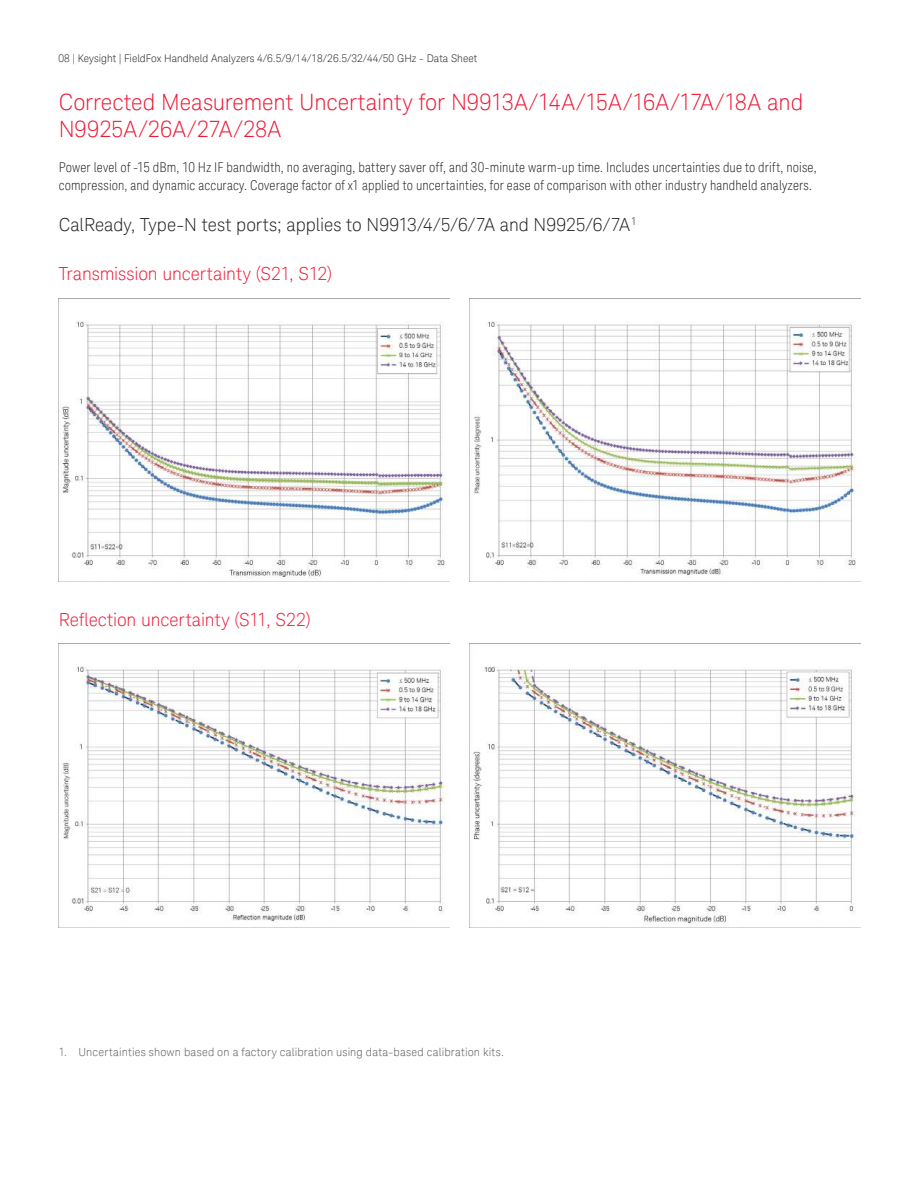
<style>
.page{position:relative;width:918px;height:1188px;background:#fff}
.page>*{position:absolute;margin:0;border:0;box-sizing:border-box;transform-origin:0 0}
.t1{font:300 22.5px/27px "Keysight Sans";letter-spacing:-.005em;color:#ed1a37}
.t2{font:300 18px "Keysight Sans";color:#231f20}
.t3{font:300 18px "Keysight Sans";letter-spacing:-.005em;color:#ed1a37}
.t4{font:300 condensed 13.5px/18px "Keysight Sans";letter-spacing:.01em;color:#231f20}
.t5{font:300 11.25px "Keysight Sans";letter-spacing:.02em;color:#58595b}
.t6{font:300 10.5px "Keysight Sans";color:#231f20}
</style>
<div class="page">
<img style="left:59px;top:298px;width:391px;height:284px">
<img style="left:62px;top:666px;width:388px;height:255px">
<img style="left:469px;top:298px;width:392px;height:284px">
<img style="left:469px;top:644px;width:388px;height:283px">
<p class="t6" style="left:59px;top:53px;width:420px">08 | Keysight | FieldFox Handheld Analyzers 4/6.5/9/14/18/26.5/32/44/50 GHz - Data Sheet</p>
<h1 class="t1" style="left:59px;top:90px;width:746px">Corrected Measurement Uncertainty for N9913A/14A/15A/16A/17A/18A and<br>N9925A/26A/27A/28A</h1>
<p class="t4" style="left:59px;top:159px;width:759px">Power level of -15 dBm, 10 Hz IF bandwidth, no averaging, battery saver off, and 30-minute warm-up time. Includes uncertainties due to drift, noise, compression, and dynamic accuracy. Coverage factor of x1 applied to uncertainties, for ease of comparison with other industry handheld analyzers.</p>
<h2 class="t2" style="left:59px;top:214px;width:580px">CalReady, Type-N test ports; applies to N9913/4/5/6/7A and N9925/6/7A <sup>1</sup></h2>
<h2 class="t3" style="left:59px;top:263px;width:275px">Transmission uncertainty (S21, S12)</h2>
<h2 class="t3" style="left:59px;top:609px;width:254px">Relection uncertainty (S11, S22)</h2>
<p class="t5" style="left:59px;top:1047px;width:447px">1. Uncertainties shown based on a factory calibration using data-based calibration kits.</p>
</div>
